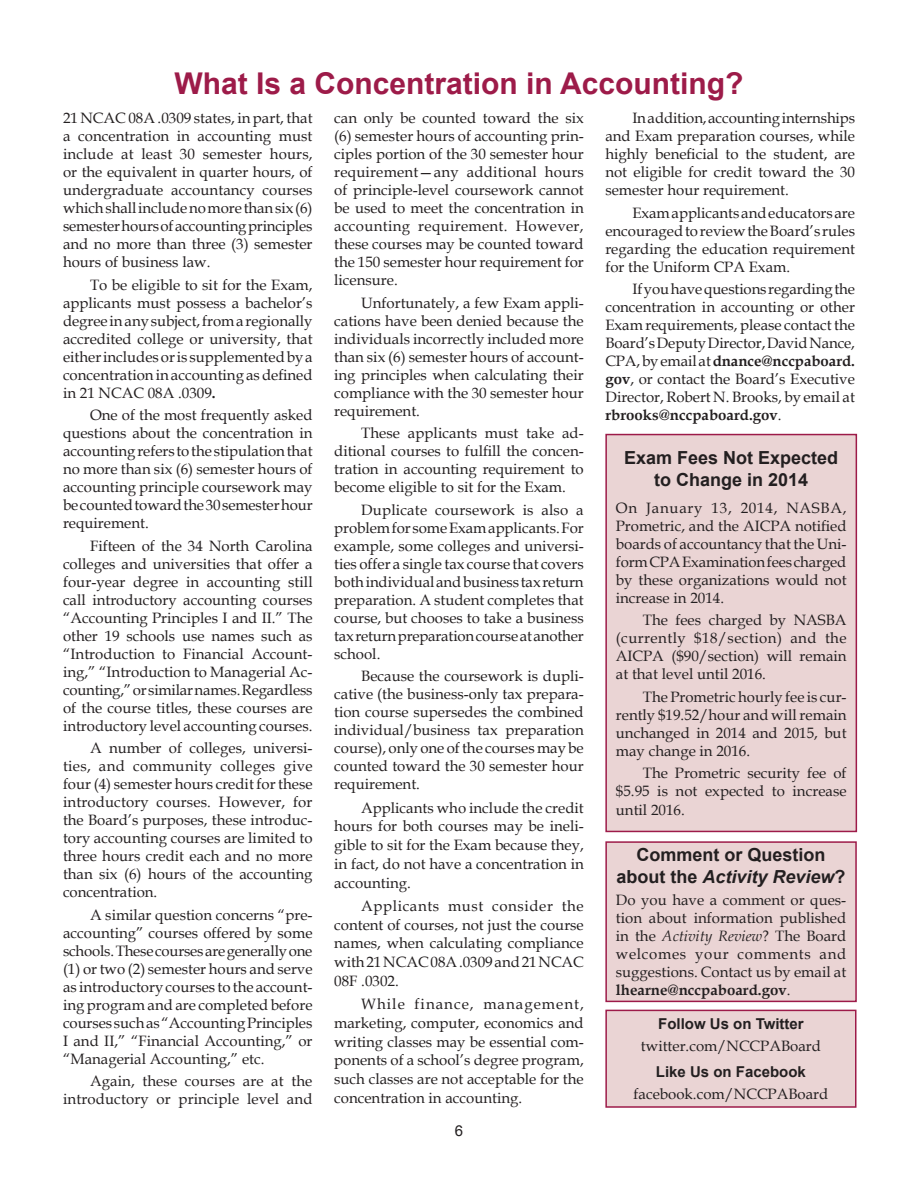
<style>
.page{position:relative;width:918px;height:1188px;background:#fff}
.page>*{position:absolute;margin:0;border:0;box-sizing:border-box;transform-origin:0 0}
.t1{font:700 30px "Arial";color:#9d1b49}
.t2{font:700 18px/21.6px "Arial";color:#231f20;text-align:center}
.t3{font:15px/18px "Book Antiqua";color:#231f20;text-align:justify}
.t4{font:700 15px "Arial";color:#231f20}
.t5{font:15px "Arial";color:#231f20}
.s1{font-weight:700}
.s2{font-style:italic}
</style>
<div class="page">
<div style="left:606px;top:435px;width:250px;height:396px;background:#ead4d4"></div>
<div style="left:605px;top:434px;width:252px;height:398px;border:2px solid #9d1b49"></div>
<div style="left:606px;top:1010px;width:250px;height:97px;background:#ead4d4"></div>
<div style="left:605px;top:1010px;width:251px;height:98px;border:2px solid #9d1b49"></div>
<div style="left:606px;top:842px;width:250px;height:159px;background:#ead4d4"></div>
<div style="left:605px;top:841px;width:252px;height:161px;border:2px solid #9d1b49"></div>
<h1 class="t1" style="left:175px;top:64px;width:570px">What Is a Concentration in Accounting?</h1>
<p class="t3" style="left:63px;top:109px;width:251px">21 NCAC 08A .0309 states, in part, that a concentration in accounting must include at least 30 semester hours, or the equivalent in quarter hours, of undergraduate accountancy courses which shall include no more than six (6) semester hours of accounting principles and no more than three (3) semester hours of business law.</p>
<p class="t3" style="left:63px;top:275px;width:251px;text-indent:27px">To be eligible to sit for the Exam, applicants must possess a bachelor’s degree in any subject, from a regionally accredited college or university, that either includes or is supplemented by a concentration in accounting as defined in 21 NCAC 08A .0309<span class="s1">.</span></p>
<p class="t3" style="left:63px;top:406px;width:251px;text-indent:27px">One of the most frequently asked questions about the concentration in accounting refers to the stipulation that no more than six (6) semester hours of accounting principle coursework may be counted toward the 30 semester hour requirement.</p>
<p class="t3" style="left:63px;top:536px;width:251px;text-indent:27px">Fifteen of the 34 North Carolina colleges and universities that offer a four-year degree in accounting still call introductory accounting courses “Accounting Principles I and II.” The other 19 schools use names such as “Introduction to Financial Account&shy;ing,” “Introduction to Managerial Ac&shy;counting,” or similar names. Regardless of the course titles, these courses are introductory level accounting courses.</p>
<p class="t3" style="left:63px;top:739px;width:251px;text-indent:27px">A number of colleges, universi&shy;ties, and community colleges give four (4) semester hours credit for these introductory courses. However, for the Board’s purposes, these introduc&shy;tory accounting courses are limited to three hours credit each and no more than six (6) hours of the accounting concentration.</p>
<p class="t3" style="left:63px;top:905px;width:251px;text-indent:27px">A similar question concerns “pre&shy;accounting” courses offered by some schools. These courses are generally one (1) or two (2) semester hours and serve as introductory courses to the account&shy;ing program and are completed before courses such as “Accounting Principles I and II,” “Financial Accounting,” or “Managerial Accounting,” etc.</p>
<p class="t3" style="left:63px;top:1072px;width:251px;text-align:right">Again, these courses are at the introductory or principle level and</p>
<p class="t3" style="left:334px;top:109px;width:251px">can only be counted toward the six (6) semester hours of accounting prin&shy;ciples portion of the 30 semester hour requirement—any additional hours of principle-level coursework cannot be used to meet the concentration in accounting requirement. However, these courses may be counted toward the 150 semester hour requirement for licensure.</p>
<p class="t3" style="left:334px;top:293px;width:251px;text-indent:27px">Unfortunately, a few Exam appli&shy;cations have been denied because the individuals incorrectly included more than six (6) semester hours of account&shy;ing principles when calculating their compliance with the 30 semester hour requirement.</p>
<p class="t3" style="left:334px;top:424px;width:251px;text-indent:27px">These applicants must take ad&shy;ditional courses to fulfill the concen&shy;tration in accounting requirement to become eligible to sit for the Exam.</p>
<p class="t3" style="left:334px;top:500px;width:251px;text-indent:27px">Duplicate coursework is also a problem for some Exam applicants. For example, some colleges and universi&shy;ties offer a single tax course that covers both individual and business tax return preparation. A student completes that course, but chooses to take a business tax return preparation course at another school.</p>
<p class="t3" style="left:334px;top:667px;width:251px;text-indent:27px">Because the coursework is dupli&shy;cative (the business-only tax prepara&shy;tion course supersedes the combined individual/business tax preparation course), only one of the courses may be counted toward the 30 semester hour requirement.</p>
<p class="t3" style="left:334px;top:798px;width:251px;line-height:18.8px;text-indent:27px">Applicants who include the credit hours for both courses may be ineli&shy;gible to sit for the Exam because they, in fact, do not have a concentration in accounting.</p>
<p class="t3" style="left:334px;top:896px;width:251px;line-height:18.8px;text-indent:27px">Applicants must consider the content of courses, not just the course names, when calculating compliance with 21 NCAC 08A .0309 and 21 NCAC 08F .0302.</p>
<p class="t3" style="left:334px;top:994px;width:251px;line-height:18.8px;text-indent:27px">While finance, management, marketing, computer, economics and writing classes may be essential com&shy;ponents of a school’s degree program, such classes are not acceptable for the concentration in accounting.</p>
<p class="t3" style="left:605px;top:109px;width:251px;text-indent:27px">In addition, accounting internships and Exam preparation courses, while highly beneficial to the student, are not eligible for credit toward the 30 semester hour requirement.</p>
<p class="t3" style="left:605px;top:203px;width:251px;text-indent:27px">Exam applicants and educators are encouraged to review the Board’s rules regarding the education requirement for the Uniform CPA Exam.</p>
<p class="t3" style="left:605px;top:280px;width:251px;text-indent:27px">If you have questions regarding the concentration in accounting or other Exam requirements, please contact the Board’s Deputy Director, David Nance, CPA, by email at <span class="s1">dnance@nccpaboard. gov</span>, or contact the Board’s Executive Director, Robert N. Brooks, by email at <span class="s1">rbrooks@nccpaboard.gov</span>.</p>
<p class="t2" style="left:624px;top:448px;width:216px">Exam Fees Not Expected to Change in 2014</p>
<p class="t3" style="left:616px;top:498px;width:232px">On January 13, 2014, NASBA, Prometric, and the AICPA notified boards of accountancy that the Uni&shy;form CPA Examination fees charged by these organizations would not increase in 2014.</p>
<p class="t3" style="left:616px;top:611px;width:232px;text-indent:27px">The fees charged by NASBA (currently $18/section) and the AICPA ($90/section) will remain at that level until 2016.</p>
<p class="t3" style="left:616px;top:687px;width:232px;text-indent:27px">The Prometric hourly fee is cur&shy;rently $19.52/hour and will remain unchanged in 2014 and 2015, but may change in 2016.</p>
<p class="t3" style="left:616px;top:764px;width:232px;line-height:18.5px;text-indent:27px">The Prometric security fee of $5.95 is not expected to increase until 2016.</p>
<p class="t2" style="left:617px;top:845px;width:231px">Comment or Question about the <span class="s2">Activity Review</span>?</p>
<p class="t3" style="left:616px;top:891px;width:232px">Do you have a comment or ques&shy;tion about information published in the <span class="s2">Activity Review</span>? The Board welcomes your comments and suggestions. Contact us by email at <span class="s1">lhearne@nccpaboard.gov</span>.</p>
<p class="t4" style="left:658px;top:1014px;width:147px">Follow Us on Twitter</p>
<p class="t3" style="left:641px;top:1037px;width:182px">twitter.com/NCCPABoard</p>
<p class="t4" style="left:656px;top:1062px;width:152px">Like Us on Facebook</p>
<p class="t3" style="left:634px;top:1085px;width:196px">facebook.com/NCCPABoard</p>
<p class="t5" style="left:455px;top:1121px;width:10px">6</p>
</div>
